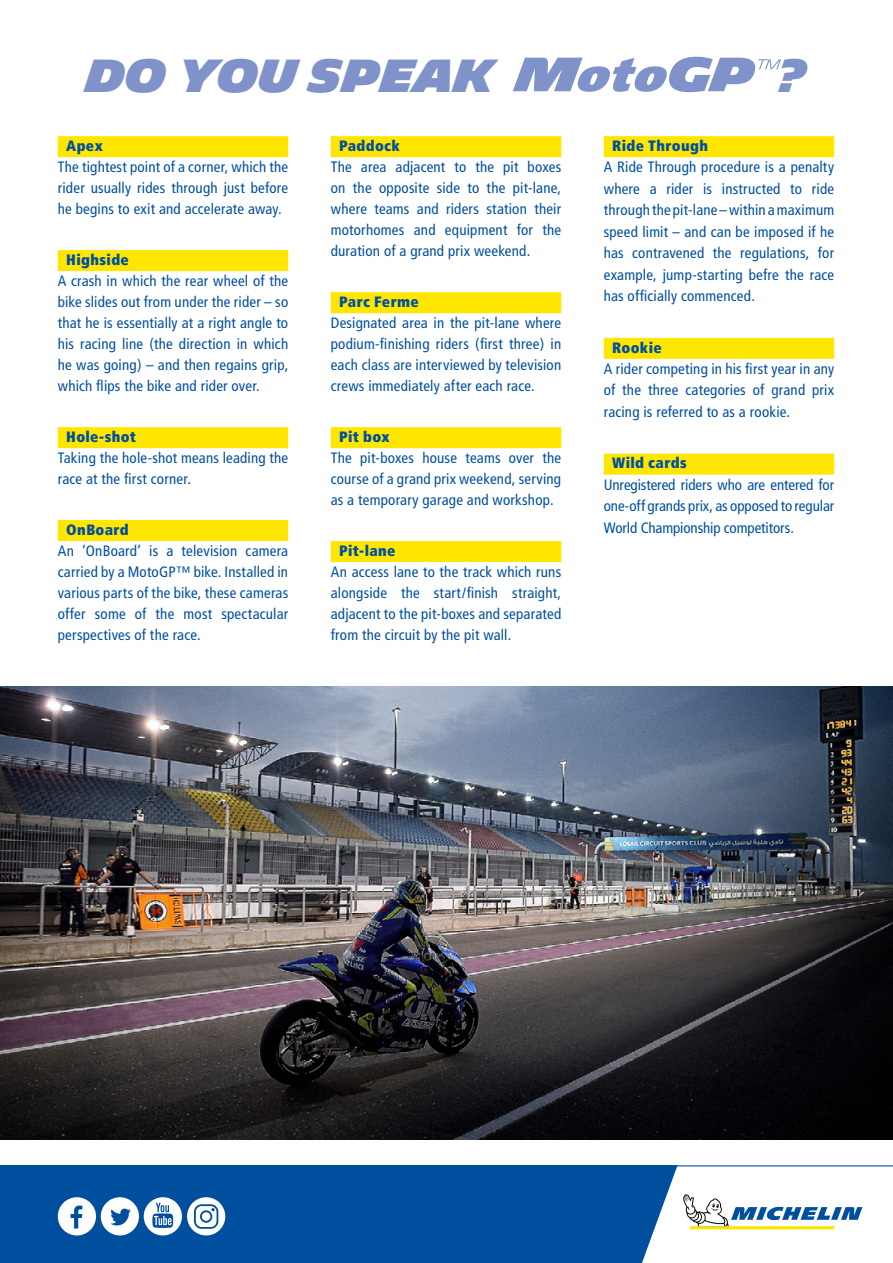
<style>
.page{position:relative;width:893px;height:1263px;background:#fff}
.page>*{position:absolute;margin:0;border:0;box-sizing:border-box;transform-origin:0 0}
.t1{font:900 45px "Michelin";color:#7f93ca;scale:.89 1}
.t2{font:condensed 15px/21.1px "Frutiger";letter-spacing:.015em;color:#004f9f;text-align:justify}
.t3{font:900 condensed 15px "Frutiger";letter-spacing:.025em;color:#004f9f}
</style>
<div class="page">
<div style="left:0;top:1165px;width:893px;height:98px;background:#004f9f"></div>
<svg style="left:58px;top:1197px;width:124px;height:38px"></svg>
<svg style="left:642px;top:1165px;width:251px;height:98px;background:#dce6eb"></svg>
<div style="left:187px;top:1197px;width:38px;height:38px;background:#fff;border-radius:50%"></div>
<svg style="left:194px;top:1204px;width:24px;height:25px"></svg>
<img style="left:0;top:686px;width:893px;height:453px">
<div style="left:58px;top:136px;width:230px;height:21px;background:#ffe600"></div>
<div style="left:58px;top:250px;width:230px;height:21px;background:#ffe600"></div>
<div style="left:58px;top:427px;width:230px;height:21px;background:#ffe600"></div>
<div style="left:58px;top:520px;width:230px;height:21px;background:#ffe600"></div>
<div style="left:331px;top:136px;width:230px;height:21px;background:#ffe600"></div>
<div style="left:331px;top:292px;width:230px;height:21px;background:#ffe600"></div>
<div style="left:331px;top:427px;width:230px;height:21px;background:#ffe600"></div>
<div style="left:331px;top:541px;width:230px;height:21px;background:#ffe600"></div>
<div style="left:604px;top:136px;width:230px;height:21px;background:#ffe600"></div>
<div style="left:604px;top:338px;width:230px;height:21px;background:#ffe600"></div>
<div style="left:604px;top:454px;width:230px;height:21px;background:#ffe600"></div>
<svg style="left:513px;top:57px;width:268px;height:35px"></svg>
<h1 class="t1" style="left:86px;top:50px;width:461px">DO YOU SPEAK</h1>
<h1 class="t1" style="left:778px;top:50px;width:34px">?</h1>
<p class="t3" style="left:66px;top:136px;width:38px">Apex</p>
<p class="t2" style="left:58px;top:156px;width:232px">The tightest point of a corner, which the rider usually rides through just before he begins to exit and accelerate away.</p>
<p class="t3" style="left:66px;top:250px;width:64px">Highside</p>
<p class="t2" style="left:58px;top:270px;width:232px">A crash in which the rear wheel of the bike slides out from under the rider – so that he is essentially at a right angle to his racing line (the direction in which he was going) – and then regains grip, which flips the bike and rider over.</p>
<p class="t3" style="left:66px;top:427px;width:71px">Hole-shot</p>
<p class="t2" style="left:58px;top:447px;width:232px">Taking the hole-shot means leading the race at the first corner.</p>
<p class="t3" style="left:66px;top:520px;width:64px">OnBoard</p>
<p class="t2" style="left:58px;top:540px;width:232px">An ‘OnBoard’ is a television camera carried by a MotoGP™ bike. Installed in various parts of the bike, these cameras offer some of the most spectacular perspectives of the race.</p>
<p class="t3" style="left:339px;top:136px;width:62px">Paddock</p>
<p class="t2" style="left:331px;top:156px;width:232px">The area adjacent to the pit boxes on the opposite side to the pit-lane, where teams and riders station their motorhomes and equipment for the duration of a grand prix weekend.</p>
<p class="t3" style="left:339px;top:292px;width:81px">Parc Ferme</p>
<p class="t2" style="left:331px;top:312px;width:232px">Designated area in the pit-lane where podium-finishing riders (first three) in each class are interviewed by television crews immediately after each race.</p>
<p class="t3" style="left:339px;top:427px;width:52px">Pit box</p>
<p class="t2" style="left:331px;top:447px;width:232px">The pit-boxes house teams over the course of a grand prix weekend, serving as a temporary garage and workshop.</p>
<p class="t3" style="left:339px;top:541px;width:58px">Pit-lane</p>
<p class="t2" style="left:331px;top:561px;width:232px">An access lane to the track which runs alongside the start/finish straight, adjacent to the pit-boxes and separated from the circuit by the pit wall.</p>
<p class="t3" style="left:612px;top:136px;width:97px">Ride Through</p>
<p class="t2" style="left:604px;top:156px;width:232px">A Ride Through procedure is a penalty where a rider is instructed to ride through the pit-lane – within a maximum speed limit – and can be imposed if he has contravened the regulations, for example, jump-starting befre the race has officially commenced.</p>
<p class="t3" style="left:612px;top:338px;width:51px">Rookie</p>
<p class="t2" style="left:604px;top:358px;width:232px">A rider competing in his first year in any of the three categories of grand prix racing is referred to as a rookie.</p>
<p class="t3" style="left:612px;top:454px;width:76px">Wild cards</p>
<p class="t2" style="left:604px;top:474px;width:232px">Unregistered riders who are entered for one-off grands prix, as opposed to regular World Championship competitors.</p>
</div>
